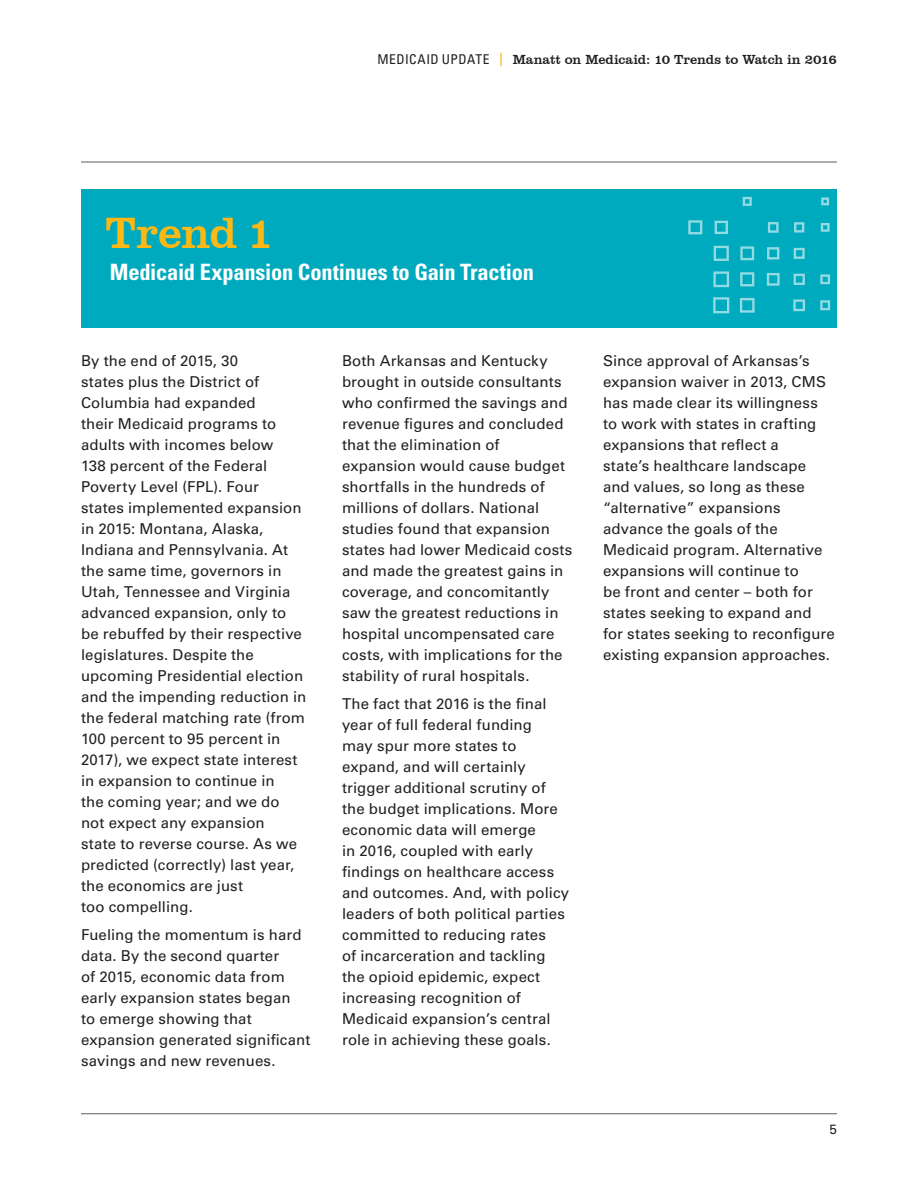
<style>
.page{position:relative;width:918px;height:1188px;background:#fff}
.page>*{position:absolute;margin:0;border:0;box-sizing:border-box;transform-origin:0 0}
.t1{font:45px "Clarendon BT";letter-spacing:-.015em;color:#fcb814}
.t2{font:700 condensed 22.5px "Univers LT Std";letter-spacing:-.01em;color:#fff}
.t3{font:15px/21px "Univers LT Std";letter-spacing:.01em;color:#231f20}
.t4{font:13.5px "Clarendon BT";letter-spacing:-.005em;color:#231f20}
.t5{font:13.5px "Univers LT Std";color:#231f20}
.s1{font-family:"Univers LT Std";font-stretch:condensed}
.s2{color:#fcb814}
</style>
<div class="page">
<hr style="left:81px;top:162px;width:756px;height:1px;background:#5c5e67">
<hr style="left:81px;top:1113px;width:756px;height:1px;background:#5c5e67">
<div style="left:81px;top:189px;width:756px;height:138px;background:#00aabe"></div>
<svg style="left:743px;top:197px;width:9px;height:9px"></svg>
<svg style="left:821px;top:197px;width:8px;height:8px"></svg>
<svg style="left:688px;top:220px;width:14px;height:14px"></svg>
<svg style="left:715px;top:221px;width:13px;height:13px"></svg>
<svg style="left:768px;top:222px;width:11px;height:11px"></svg>
<svg style="left:794px;top:222px;width:10px;height:11px"></svg>
<svg style="left:821px;top:223px;width:9px;height:9px"></svg>
<svg style="left:714px;top:246px;width:15px;height:15px"></svg>
<svg style="left:740px;top:246px;width:14px;height:14px"></svg>
<svg style="left:767px;top:247px;width:12px;height:13px"></svg>
<svg style="left:794px;top:248px;width:11px;height:11px"></svg>
<svg style="left:713px;top:271px;width:16px;height:16px"></svg>
<svg style="left:740px;top:272px;width:14px;height:14px"></svg>
<svg style="left:767px;top:273px;width:13px;height:13px"></svg>
<svg style="left:794px;top:274px;width:11px;height:11px"></svg>
<svg style="left:820px;top:274px;width:10px;height:10px"></svg>
<svg style="left:713px;top:297px;width:16px;height:16px"></svg>
<svg style="left:740px;top:298px;width:15px;height:15px"></svg>
<svg style="left:793px;top:299px;width:12px;height:12px"></svg>
<svg style="left:820px;top:300px;width:10px;height:10px"></svg>
<p class="t4" style="left:378px;top:51px;width:461px"><span class="s1">MEDICAID UPDATE</span> <span class="s2">|</span> Manatt on Medicaid: 10 Trends to Watch in 2016</p>
<p class="t1" style="left:105px;top:204px;width:171px">Trend 1</p>
<p class="t2" style="left:110px;top:258px;width:426px">Medicaid Expansion Continues to Gain Traction</p>
<p class="t3" style="left:81px;top:350px;width:227px">By the end of 2015, 30<br>states plus the District of<br>Columbia had expanded<br>their Medicaid programs to adults with incomes below<br>138 percent of the Federal<br>Poverty Level (FPL). Four<br>states implemented expansion in 2015: Montana, Alaska,<br>Indiana and Pennsylvania. At the same time, governors in<br>Utah, Tennessee and Virginia advanced expansion, only to be rebuffed by their respective legislatures. Despite the upcoming Presidential election and the impending reduction in the federal matching rate (from<br>100 percent to 95 percent in<br>2017), we expect state interest in expansion to continue in<br>the coming year; and we do not expect any expansion<br>state to reverse course. As we predicted (correctly) last year, the economics are just<br>too compelling.</p>
<p class="t3" style="left:81px;top:924px;width:231px">Fueling the momentum is hard data. By the second quarter<br>of 2015, economic data from early expansion states began<br>to emerge showing that expansion generated significant savings and new revenues.</p>
<p class="t3" style="left:342px;top:350px;width:232px">Both Arkansas and Kentucky brought in outside consultants who confirmed the savings and revenue figures and concluded that the elimination of expansion would cause budget shortfalls in the hundreds of millions of dollars. National studies found that expansion states had lower Medicaid costs and made the greatest gains in coverage, and concomitantly saw the greatest reductions in hospital uncompensated care costs, with implications for the stability of rural hospitals.</p>
<p class="t3" style="left:342px;top:693px;width:229px">The fact that 2016 is the final year of full federal funding<br>may spur more states to expand, and will certainly trigger additional scrutiny of the budget implications. More economic data will emerge<br>in 2016, coupled with early findings on healthcare access and outcomes. And, with policy leaders of both political parties committed to reducing rates<br>of incarceration and tackling the opioid epidemic, expect increasing recognition of<br>Medicaid expansion’s central role in achieving these goals.</p>
<p class="t3" style="left:603px;top:350px;width:233px">Since approval of Arkansas’s expansion waiver in 2013, CMS has made clear its willingness to work with states in crafting expansions that reflect a<br>state’s healthcare landscape and values, so long as these “alternative” expansions advance the goals of the<br>Medicaid program. Alternative expansions will continue to<br>be front and center – both for states seeking to expand and for states seeking to reconfigure existing expansion approaches.</p>
<p class="t5" style="left:829px;top:1121px;width:9px">5</p>
</div>
